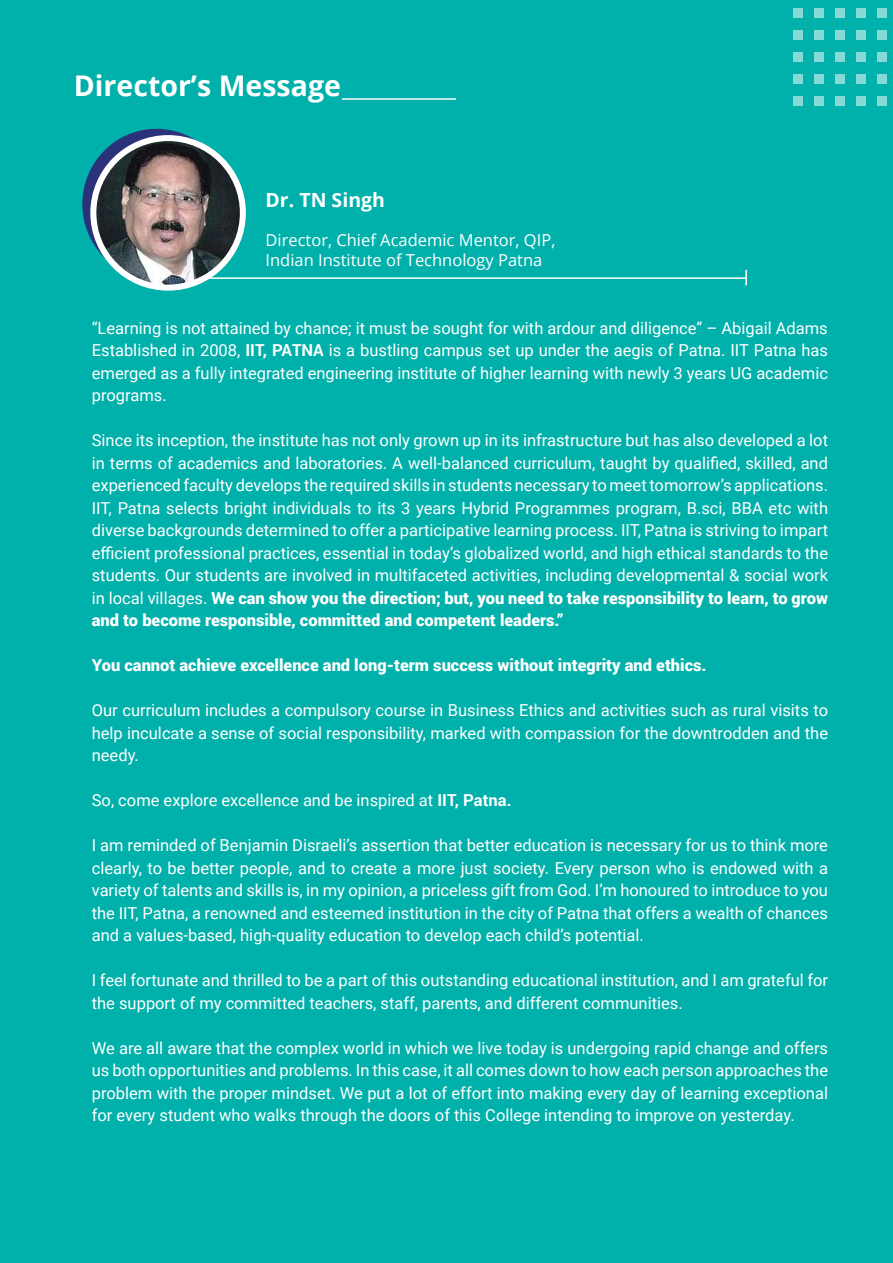
<style>
.page{position:relative;width:893px;height:1263px;background:#00b0aa}
.page>*{position:absolute;margin:0;border:0;box-sizing:border-box;transform-origin:0 0}
.t1{font:700 28.5px "Open Sans";color:#fff}
.t2{font:700 19.5px "Open Sans";color:#fff}
.t3{font:16.5px/22.5px "Roboto";color:#fff;text-align:justify}
.t4{font:900 16.5px "Roboto";color:#fff}
.t5{font:16.5px/19.8px "Open Sans";color:#fff}
.s1{font-weight:700}
.s2{font-weight:900}
</style>
<div class="page">
<div style="left:82px;top:129px;width:149px;height:150px;background:#2a3279;border-radius:50%"></div>
<img style="left:96px;top:140px;width:144px;height:148px">
<div style="left:90px;top:135px;width:156px;height:156px;border:6px solid #fff;border-radius:50%"></div>
<hr style="left:199px;top:277px;width:547px;height:2px;background:#fff">
<hr style="left:342px;top:98px;width:114px;height:2px;background:#fff">
<svg style="left:745px;top:270px;width:2px;height:15px"></svg>
<div style="left:794px;top:96px;width:9px;height:10px;background:#87d9d5"></div>
<div style="left:794px;top:74px;width:9px;height:10px;background:#87d9d5"></div>
<div style="left:794px;top:53px;width:9px;height:9px;background:#87d9d5"></div>
<div style="left:794px;top:31px;width:9px;height:9px;background:#87d9d5"></div>
<div style="left:794px;top:9px;width:9px;height:9px;background:#87d9d5"></div>
<div style="left:815px;top:96px;width:9px;height:10px;background:#87d9d5"></div>
<div style="left:815px;top:74px;width:9px;height:10px;background:#87d9d5"></div>
<div style="left:815px;top:53px;width:9px;height:9px;background:#87d9d5"></div>
<div style="left:815px;top:31px;width:9px;height:9px;background:#87d9d5"></div>
<div style="left:815px;top:9px;width:9px;height:9px;background:#87d9d5"></div>
<div style="left:836px;top:96px;width:9px;height:10px;background:#87d9d5"></div>
<div style="left:836px;top:74px;width:9px;height:10px;background:#87d9d5"></div>
<div style="left:836px;top:53px;width:9px;height:9px;background:#87d9d5"></div>
<div style="left:836px;top:31px;width:9px;height:9px;background:#87d9d5"></div>
<div style="left:836px;top:9px;width:9px;height:9px;background:#87d9d5"></div>
<div style="left:857px;top:96px;width:9px;height:10px;background:#87d9d5"></div>
<div style="left:857px;top:74px;width:9px;height:10px;background:#87d9d5"></div>
<div style="left:857px;top:53px;width:9px;height:9px;background:#87d9d5"></div>
<div style="left:857px;top:31px;width:9px;height:9px;background:#87d9d5"></div>
<div style="left:857px;top:9px;width:9px;height:9px;background:#87d9d5"></div>
<div style="left:878px;top:96px;width:9px;height:10px;background:#87d9d5"></div>
<div style="left:878px;top:74px;width:9px;height:10px;background:#87d9d5"></div>
<div style="left:878px;top:53px;width:9px;height:9px;background:#87d9d5"></div>
<div style="left:878px;top:31px;width:9px;height:9px;background:#87d9d5"></div>
<div style="left:878px;top:9px;width:9px;height:9px;background:#87d9d5"></div>
<h1 class="t1" style="left:74px;top:65px;width:269px">Director’s Message</h1>
<p class="t2" style="left:266px;top:186px;width:121px">Dr. TN Singh</p>
<p class="t5" style="left:266px;top:230px;width:291px">Director, Chief Academic Mentor, QIP,<br>Indian Institute of Technology Patna</p>
<p class="t3" style="left:92px;top:316px;width:738px">“Learning is not attained by chance; it must be sought for with ardour and diligence” – Abigail Adams Established in 2008, <span class="s1">IIT, PATNA</span> is a bustling campus set up under the aegis of Patna. IIT Patna has emerged as a fully integrated engineering institute of higher learning with newly 3 years UG academic programs.</p>
<p class="t3" style="left:92px;top:429px;width:738px">Since its inception, the institute has not only grown up in its infrastructure but has also developed a lot in terms of academics and laboratories. A well-balanced curriculum, taught by qualified, skilled, and experienced faculty develops the required skills in students necessary to meet tomorrow’s applications.<br>IIT, Patna selects bright individuals to its 3 years Hybrid Programmes program, B.sci, BBA etc with diverse backgrounds determined to offer a participative learning process. IIT, Patna is striving to impart efficient professional practices, essential in today’s globalized world, and high ethical standards to the students. Our students are involved in multifaceted activities, including developmental &amp; social work in local villages. <span class="s2">We can show you the direction; but, you need to take responsibility to learn, to grow and to become responsible, committed and competent leaders.”</span></p>
<p class="t4" style="left:92px;top:654px;width:616px">You cannot achieve excellence and long-term success without integrity and ethics.</p>
<p class="t3" style="left:92px;top:699px;width:738px">Our curriculum includes a compulsory course in Business Ethics and activities such as rural visits to help inculcate a sense of social responsibility, marked with compassion for the downtrodden and the needy.</p>
<p class="t3" style="left:92px;top:789px;width:421px">So, come explore excellence and be inspired at <span class="s1">IIT, Patna.</span></p>
<p class="t3" style="left:92px;top:834px;width:738px">I am reminded of Benjamin Disraeli’s assertion that better education is necessary for us to think more clearly, to be better people, and to create a more just society. Every person who is endowed with a variety of talents and skills is, in my opinion, a priceless gift from God. I’m honoured to introduce to you the IIT, Patna, a renowned and esteemed institution in the city of Patna that offers a wealth of chances and a values-based, high-quality education to develop each child’s potential.</p>
<p class="t3" style="left:92px;top:969px;width:738px">I feel fortunate and thrilled to be a part of this outstanding educational institution, and I am grateful for the support of my committed teachers, staff, parents, and different communities.</p>
<p class="t3" style="left:92px;top:1036px;width:738px">We are all aware that the complex world in which we live today is undergoing rapid change and offers us both opportunities and problems. In this case, it all comes down to how each person approaches the problem with the proper mindset. We put a lot of effort into making every day of learning exceptional for every student who walks through the doors of this College intending to improve on yesterday.</p>
</div>
